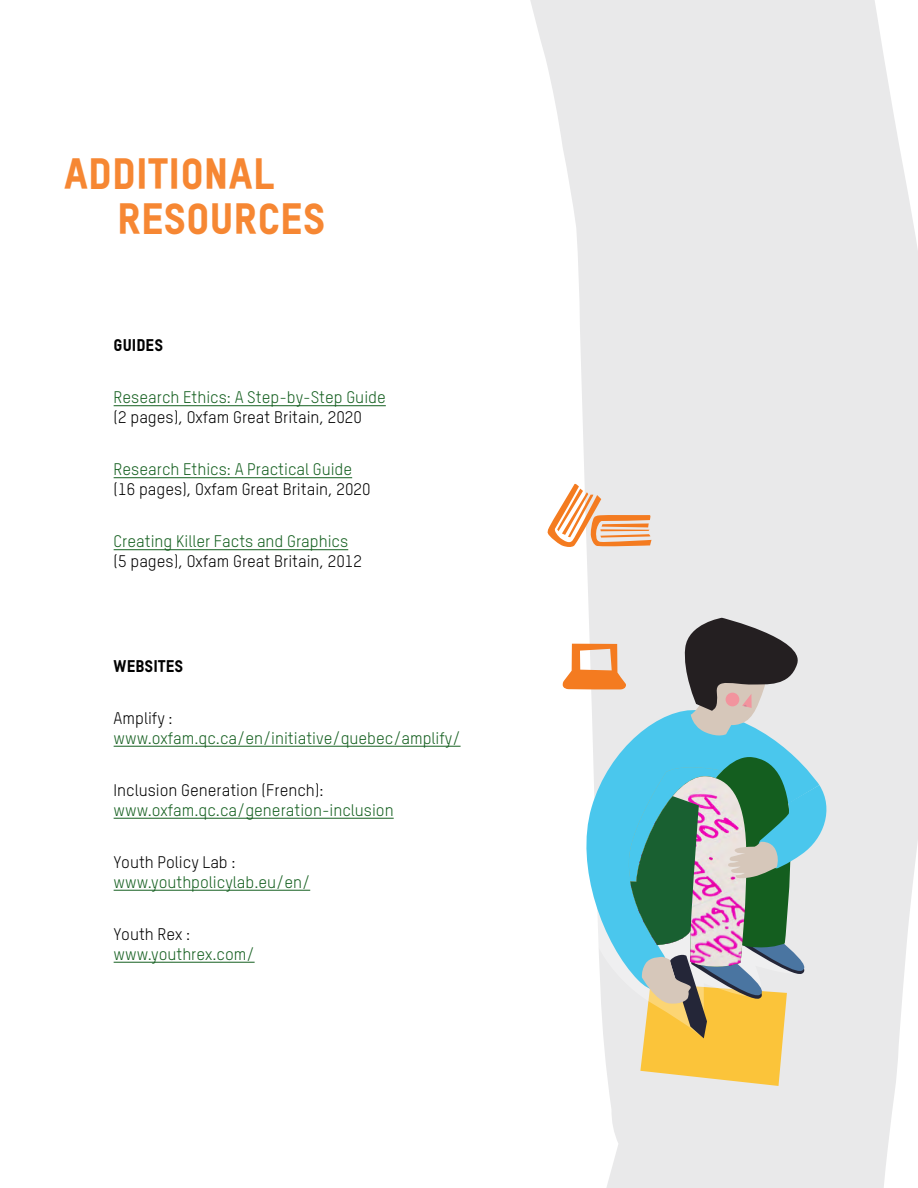
<style>
.page{position:relative;width:918px;height:1188px;background:#fff}
.page>*{position:absolute;margin:0;border:0;box-sizing:border-box;transform-origin:0 0}
.t1{font:42.75px/45px "Oxfam TSTARPRO Headline";color:#f68733}
.t2{font:16.5px "Oxfam TSTARPRO";color:#145f1f}
.t3{font:16.5px "Oxfam TSTARPRO";color:#000}
.t4{font:16.5px "Oxfam TSTARPRO Headline";color:#000}
</style>
<div class="page">
<hr style="left:114px;top:405px;width:272px;height:1px;background:#145f1f">
<hr style="left:114px;top:477px;width:238px;height:1px;background:#145f1f">
<hr style="left:114px;top:549px;width:234px;height:1px;background:#145f1f">
<hr style="left:114px;top:746px;width:347px;height:1px;background:#145f1f">
<hr style="left:114px;top:818px;width:280px;height:1px;background:#145f1f">
<hr style="left:114px;top:890px;width:196px;height:1px;background:#145f1f">
<hr style="left:114px;top:962px;width:141px;height:1px;background:#145f1f">
<svg style="left:530px;top:0;width:388px;height:1188px;fill:#e9e9ea"></svg>
<svg style="left:574px;top:707px;width:245px;height:299px"></svg>
<svg style="left:578px;top:753px;width:256px;height:333px;background:#a3bcad"></svg>
<svg style="left:682px;top:618px;width:124px;height:120px;background:#87898b"></svg>
<svg style="left:561px;top:644px;width:66px;height:45px"></svg>
<svg style="left:547px;top:483px;width:105px;height:65px"></svg>
<h1 class="t1" style="left:117px;top:151px;width:210px;text-indent:-53px">ADDITIONAL<br>RESOURCES</h1>
<p class="t4" style="left:114px;top:335px;width:51px">GUIDES</p>
<p class="t2" style="left:114px;top:388px;width:274px">Research Ethics: A Step-by-Step Guide</p>
<p class="t3" style="left:114px;top:407px;width:250px">(2 pages), Oxfam Great Britain, 2020</p>
<p class="t2" style="left:114px;top:460px;width:240px">Research Ethics: A Practical Guide</p>
<p class="t3" style="left:114px;top:479px;width:258px">(16 pages), Oxfam Great Britain, 2020</p>
<p class="t2" style="left:114px;top:532px;width:236px">Creating Killer Facts and Graphics</p>
<p class="t3" style="left:114px;top:551px;width:250px">(5 pages), Oxfam Great Britain, 2012</p>
<p class="t4" style="left:114px;top:656px;width:71px">WEBSITES</p>
<p class="t3" style="left:114px;top:709px;width:60px">Amplify :</p>
<p class="t2" style="left:114px;top:728px;width:348px">www.oxfam.qc.ca/en/initiative/quebec/amplify/</p>
<p class="t3" style="left:114px;top:781px;width:212px">Inclusion Generation (French):</p>
<p class="t2" style="left:114px;top:800px;width:282px">www.oxfam.qc.ca/generation-inclusion</p>
<p class="t3" style="left:114px;top:853px;width:123px">Youth Policy Lab :</p>
<p class="t2" style="left:114px;top:872px;width:198px">www.youthpolicylab.eu/en/</p>
<p class="t3" style="left:114px;top:925px;width:78px">Youth Rex :</p>
<p class="t2" style="left:114px;top:944px;width:142px">www.youthrex.com/</p>
</div>
